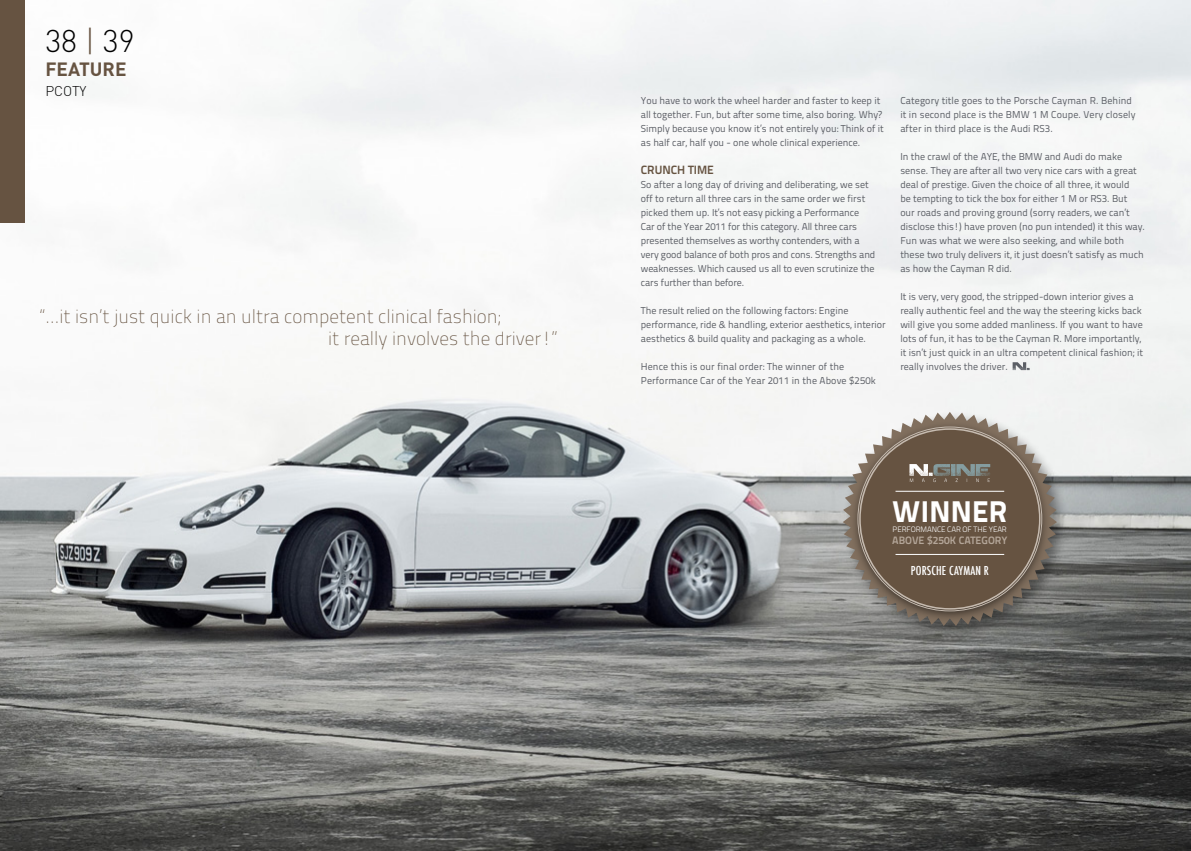
<style>
.page{position:relative;width:1191px;height:851px;background:#fff}
.page>*{position:absolute;margin:0;border:0;box-sizing:border-box;transform-origin:0 0}
.t1{font:300 31px "DIN";color:#000}
.t2{font:800 30px "Titillium Text 22 L";color:#fff}
.t3{font:100 19px/22px "Titillium Text 22 L";color:#665341}
.t4{font:700 19px "DIN";color:#665341}
.t5{font:300 14px "DIN";color:#000}
.t6{font:500 condensed 12px "Futura";color:#fff}
.t7{font:700 12px "Titillium Text 22 L";color:#665341}
.t8{font:700 10.7px "Titillium Text 22 L";color:#b4a699}
.t9{font:10px/14px "Titillium Text 22 L";color:#5b5e65}
.t10{font:300 7.8px "Titillium Text 22 L";letter-spacing:-.01em;color:#fff}
.s1{color:#665341}
</style>
<div class="page">
<img style="left:0;top:0;width:1191px;height:850px">
<div style="left:0;top:0;width:25px;height:222px;background:#665341"></div>
<svg style="left:1012px;top:362px;width:17px;height:8px"></svg>
<div style="left:838px;top:407px;width:231px;height:231px;background:#000;opacity:.4"></div>
<svg style="left:842px;top:412px;width:215px;height:214px"></svg>
<div style="left:847px;top:419px;width:203px;height:203px;background:#000;opacity:.59"></div>
<div style="left:859px;top:428px;width:181px;height:181px;background:#665341;border-radius:50%"></div>
<hr style="left:895px;top:491px;width:109px;height:1px;background:#fff">
<hr style="left:895px;top:554px;width:109px;height:1px;background:#fff">
<svg style="left:909px;top:464px;width:81px;height:18px"></svg>
<h1 class="t1" style="left:45px;top:22px;width:91px">38 <span class="s1">|</span> 39</h1>
<h3 class="t4" style="left:45px;top:57px;width:83px">FEATURE</h3>
<h3 class="t5" style="left:45px;top:83px;width:43px">PCOTY</h3>
<h3 class="t3" style="left:328px;top:305px;width:230px;text-indent:-288px">“...it isn’t just quick in an ultra competent clinical fashion;<br>it really involves the driver!”</h3>
<p class="t9" style="left:641px;top:93px;width:244px">You have to work the wheel harder and faster to keep it all together. Fun, but after some time, also boring. Why?<br>Simply because you know it’s not entirely you: Think of it as half car, half you - one whole clinical experience.</p>
<p class="t7" style="left:641px;top:160px;width:55px">CRUNCH TIME</p>
<p class="t9" style="left:641px;top:177px;width:236px">So after a long day of driving and deliberating, we set off to return all three cars in the same order we first picked them up. It’s not easy picking a Performance Car of the Year 2011 for this category. All three cars presented themselves as worthy contenders, with a very good balance of both pros and cons. Strengths and weaknesses. Which caused us all to even scrutinize the cars further than before.</p>
<p class="t9" style="left:641px;top:303px;width:246px">The result relied on the following factors: Engine performance, ride &amp; handling, exterior aesthetics, interior aesthetics &amp; build quality and packaging as a whole.</p>
<p class="t9" style="left:641px;top:359px;width:236px">Hence this is our final order: The winner of the<br>Performance Car of the Year 2011 in the Above $250k</p>
<p class="t9" style="left:900px;top:93px;width:237px">Category title goes to the Porsche Cayman R. Behind it in second place is the BMW 1 M Coupe. Very closely after in third place is the Audi RS3.</p>
<p class="t9" style="left:900px;top:149px;width:246px">In the crawl of the AYE, the BMW and Audi do make sense. They are after all two very nice cars with a great deal of prestige. Given the choice of all three, it would<br>be tempting to tick the box for either 1 M or RS3. But<br>our roads and proving ground (sorry readers, we can’t disclose this!) have proven (no pun intended) it this way.<br>Fun was what we were also seeking, and while both these two truly delivers it, it just doesn’t satisfy as much as how the Cayman R did.</p>
<p class="t9" style="left:900px;top:289px;width:244px">It is very, very good, the stripped-down interior gives a really authentic feel and the way the steering kicks back will give you some added manliness. If you want to have lots of fun, it has to be the Cayman R. More importantly, it isn’t just quick in an ultra competent clinical fashion; it really involves the driver.</p>
<h2 class="t2" style="left:892px;top:487px;width:57px">WINNER</h2>
<p class="t8" style="left:892px;top:531px;width:79px">ABOVE $250K CATEG</p>
<p class="t8" style="left:988px;top:531px;width:21px">ORY</p>
<p class="t10" style="left:892px;top:523px;width:116px">PERFORMANCE CAR OF THE YEAR</p>
<p class="t6" style="left:911px;top:563px;width:11px">PORSCHE</p>
<p class="t6" style="left:949px;top:563px;width:12px">CAYMAN</p>
<p class="t6" style="left:983px;top:563px;width:7px">R</p>
</div>
